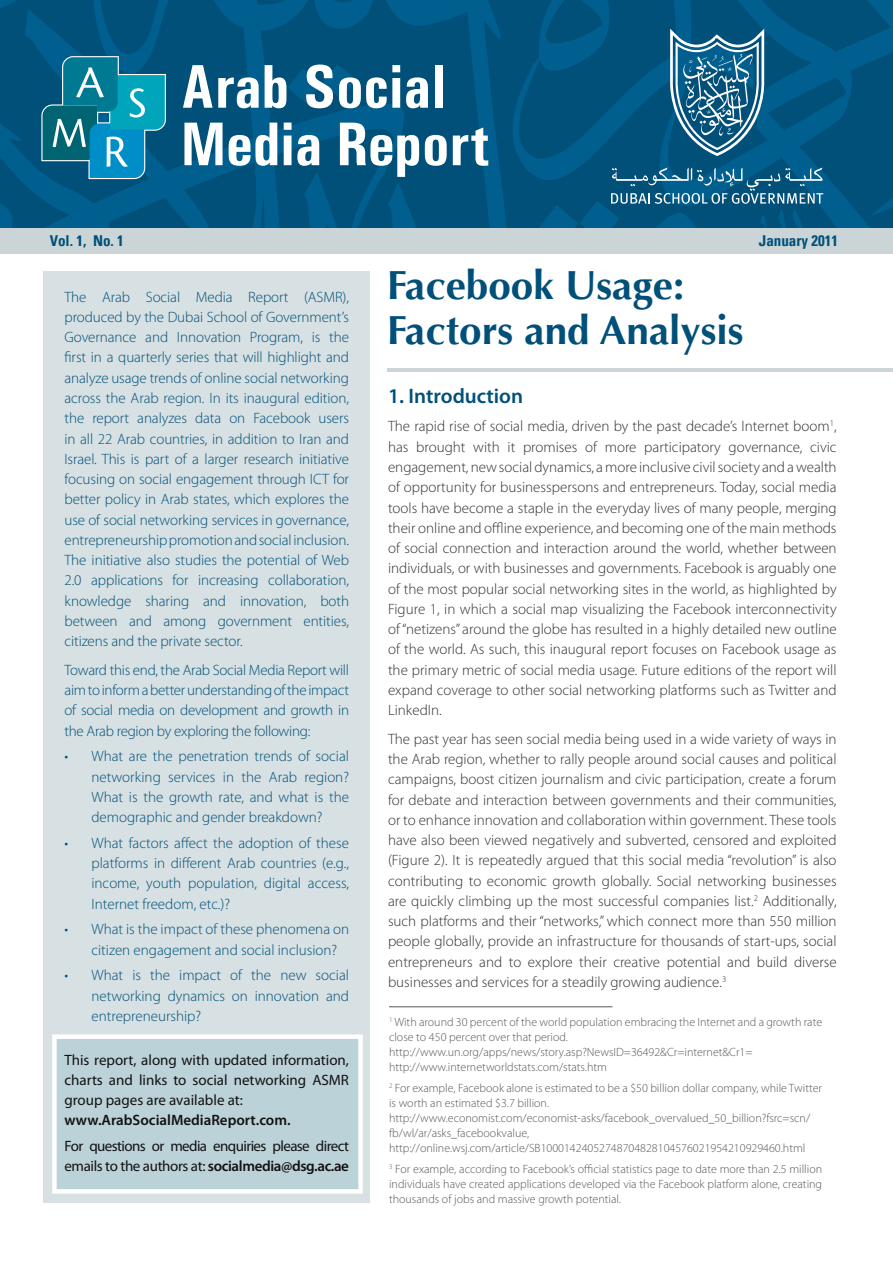
<style>
.page{position:relative;width:893px;height:1263px;background:#fff}
.page>*{position:absolute;margin:0;border:0;box-sizing:border-box;transform-origin:0 0}
.t1{font:700 40.5px/45px "Optima";color:#005079}
.t2{font:600 21px "Myriad Pro";color:#005079}
.t3{font:300 15px/20.2px "Myriad Pro";color:#303231;text-align:justify}
.t4{font:300 15px/20.2px "Myriad Pro";color:#005079;text-align:justify}
.t5{font:15px/20.2px "Myriad Pro";letter-spacing:-.025em;color:#121212;text-align:justify}
.t6{font:600 15px "Myriad Pro";color:#121212}
.t7{font:700 condensed 15px "Univers";color:#005079}
.t8{font:300 12px/15px "Myriad Pro";color:#565858}
.s1{font-weight:600}
</style>
<div class="page">
<svg style="left:0;top:0;width:477px;height:228px;background:#00547f"></svg>
<svg style="left:477px;top:0;width:416px;height:228px;background:#00547f"></svg>
<div style="left:0;top:228px;width:893px;height:26px;background:#cbd4d6"></div>
<hr style="left:387px;top:369px;width:506px;height:3px;background:#cbd4d6">
<svg style="left:40px;top:55px;width:127px;height:125px;background:#1983a2"></svg>
<svg style="left:183px;top:65px;width:76px;height:43px"></svg>
<svg style="left:265px;top:65px;width:21px;height:43px"></svg>
<svg style="left:306px;top:65px;width:27px;height:43px"></svg>
<svg style="left:339px;top:65px;width:61px;height:43px"></svg>
<svg style="left:406px;top:77px;width:22px;height:31px"></svg>
<div style="left:435px;top:65px;width:8px;height:43px;background:#fff"></div>
<svg style="left:184px;top:123px;width:39px;height:42px"></svg>
<svg style="left:229px;top:123px;width:48px;height:43px"></svg>
<svg style="left:284px;top:123px;width:35px;height:43px"></svg>
<svg style="left:340px;top:123px;width:79px;height:54px"></svg>
<svg style="left:425px;top:135px;width:22px;height:31px"></svg>
<svg style="left:453px;top:127px;width:35px;height:39px"></svg>
<div style="left:44px;top:271px;width:326px;height:931px;background:#d7e0e2"></div>
<div style="left:52px;top:1034px;width:311px;height:160px;background:#bcd2d9;border:4px solid #fff"></div>
<hr style="left:389px;top:1006px;width:223px;height:1px;background:#565858">
<svg style="left:670px;top:29px;width:94px;height:127px;background:#3f7e9e"></svg>
<svg style="left:611px;top:168px;width:212px;height:36px;background:#2e7497"></svg>
<p class="t7" style="left:50px;top:232px;width:76px">Vol. 1, No. 1</p>
<p class="t7" style="left:759px;top:232px;width:81px">January 2011</p>
<p class="t4" style="left:64px;top:287px;width:286px">The Arab Social Media Report (ASMR), produced by the Dubai School of Government’s Governance and Innovation Program, is the first in a quarterly series that will highlight and analyze usage trends of online social networking across the Arab region. In its inaugural edition, the report analyzes data on Facebook users in all 22 Arab countries, in addition to Iran and Israel. This is part of a larger research initiative focusing on social engagement through ICT for better policy in Arab states, which explores the use of social networking services in governance, entrepreneurship promotion and social inclusion.<br>The initiative also studies the potential of Web 2.0 applications for increasing collaboration, knowledge sharing and innovation, both between and among government entities, citizens and the private sector.</p>
<p class="t4" style="left:64px;top:660px;width:286px">Toward this end, the Arab Social Media Report will aim to inform a better understanding of the impact of social media on development and growth in the Arab region by exploring the following:</p>
<p class="t4" style="left:91px;top:746px;width:259px;text-indent:-27px">• What are the penetration trends of social networking services in the Arab region?<br>What is the growth rate, and what is the demographic and gender breakdown?</p>
<p class="t4" style="left:91px;top:833px;width:259px;text-indent:-27px">• What factors affect the adoption of these platforms in different Arab countries (e.g., income, youth population, digital access, Internet freedom, etc.)?</p>
<p class="t4" style="left:91px;top:919px;width:259px;text-indent:-27px">• What is the impact of these phenomena on citizen engagement and social inclusion?</p>
<p class="t4" style="left:91px;top:965px;width:259px;text-indent:-27px">• What is the impact of the new social networking dynamics on innovation and entrepreneurship?</p>
<p class="t5" style="left:64px;top:1049px;width:286px">This report, along with updated information, charts and links to social networking ASMR group pages are available at:</p>
<p class="t6" style="left:64px;top:1111px;width:228px">www.ArabSocialMediaReport.com.</p>
<p class="t5" style="left:64px;top:1136px;width:286px">For questions or media enquiries please direct emails to the authors at: <span class="s1">socialmedia@dsg.ac.ae</span></p>
<h1 class="t1" style="left:387px;top:264px;width:358px">Facebook Usage:<br>Factors and Analysis</h1>
<h2 class="t2" style="left:388px;top:382px;width:137px">1. Introduction</h2>
<p class="t3" style="left:388px;top:417px;width:450px">The rapid rise of social media, driven by the past decade’s Internet boom<sup>1</sup>, has brought with it promises of more participatory governance, civic engagement, new social dynamics, a more inclusive civil society and a wealth of opportunity for businesspersons and entrepreneurs. Today, social media tools have become a staple in the everyday lives of many people, merging their online and offline experience, and becoming one of the main methods of social connection and interaction around the world, whether between individuals, or with businesses and governments. Facebook is arguably one of the most popular social networking sites in the world, as highlighted by Figure 1, in which a social map visualizing the Facebook interconnectivity of “netizens” around the globe has resulted in a highly detailed new outline of the world. As such, this inaugural report focuses on Facebook usage as the primary metric of social media usage. Future editions of the report will expand coverage to other social networking platforms such as Twitter and LinkedIn.</p>
<p class="t3" style="left:388px;top:729px;width:450px">The past year has seen social media being used in a wide variety of ways in the Arab region, whether to rally people around social causes and political campaigns, boost citizen journalism and civic participation, create a forum for debate and interaction between governments and their communities, or to enhance innovation and collaboration within government. These tools have also been viewed negatively and subverted, censored and exploited (Figure 2). It is repeatedly argued that this social media “revolution” is also contributing to economic growth globally. Social networking businesses are quickly climbing up the most successful companies list.<sup>2</sup> Additionally, such platforms and their “networks,” which connect more than 550 million people globally, provide an infrastructure for thousands of start-ups, social entrepreneurs and to explore their creative potential and build diverse businesses and services for a steadily growing audience.<sup>3</sup></p>
<p class="t8" style="left:389px;top:1014px;width:435px"><sup>1</sup> With around 30 percent of the world population embracing the Internet and a growth rate close to 450 percent over that period. http://www.un.org/apps/news/story.asp?NewsID=36492&amp;Cr=internet&amp;Cr1= http://www.internetworldstats.com/stats.htm</p>
<p class="t8" style="left:389px;top:1081px;width:434px"><sup>2</sup> For example, Facebook alone is estimated to be a $50 billion dollar company, while Twitter is worth an estimated $3.7 billion. http://www.economist.com/economist-asks/facebook_overvalued_50_billion?fsrc=scn/ fb/wl/ar/asks_facebookvalue, http://online.wsj.com/article/SB10001424052748704828104576021954210929460.html</p>
<p class="t8" style="left:389px;top:1162px;width:435px;text-align:justify"><sup>3</sup> For example, according to Facebook’s official statistics page to date more than 2.5 million individuals have created applications developed via the Facebook platform alone, creating thousands of jobs and massive growth potential.</p>
</div>
